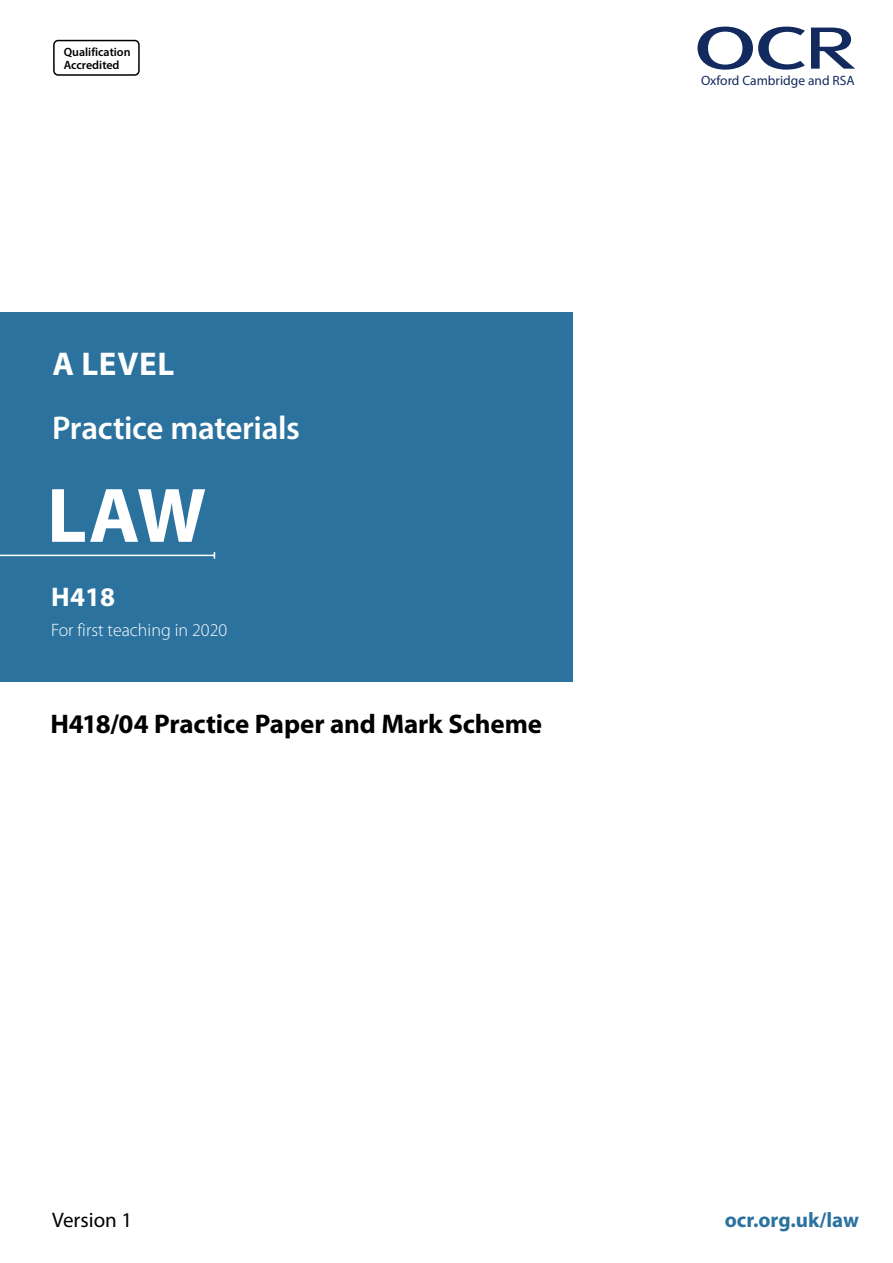
<style>
.page{position:relative;width:893px;height:1263px;background:#fff}
.page>*{position:absolute;margin:0;border:0;box-sizing:border-box;transform-origin:0 0}
.t1{font:700 78px "Myriad Pro";color:#fff}
.t2{font:600 33px "Myriad Pro";letter-spacing:-.01em;color:#fff}
.t3{font:700 33px "Myriad Pro";letter-spacing:.02em;color:#fff}
.Cover_main{font:700 27px "Myriad Pro";letter-spacing:-.005em;color:#000}
.t4{font:700 27px "Myriad Pro";color:#fff}
.t5{font:700 21px "Myriad Pro";color:#2b729f}
.t6{font:21px "Myriad Pro";color:#000}
.t7{font:300 18px "Myriad Pro";color:#fff}
.t8{font:13.5px "Myriad Pro";color:#132a5e}
.t9{font:600 12px "Myriad Pro";color:#000}
</style>
<div class="page">
<div style="left:53px;top:40px;width:87px;height:36px;border:2px solid #000;border-radius:4px"></div>
<svg style="left:811px;top:28px;width:44px;height:41px"></svg>
<svg style="left:697px;top:27px;width:108px;height:43px"></svg>
<div style="left:0;top:312px;width:573px;height:370px;background:#2b729f"></div>
<hr style="left:0;top:555px;width:214px;height:1px;background:#fff">
<p class="t9" style="left:64px;top:44px;width:68px">Qualification</p>
<p class="t9" style="left:64px;top:57px;width:57px">Accredited</p>
<p class="t3" style="left:52px;top:342px;width:123px">A LEVEL</p>
<p class="t2" style="left:52px;top:407px;width:249px">Practice materials</p>
<p class="t1" style="left:47px;top:465px;width:161px">LAW</p>
<p class="t4" style="left:51px;top:580px;width:65px">H418</p>
<p class="t7" style="left:51px;top:620px;width:178px">For first teaching in 2020</p>
<p class="Cover_main" style="left:51px;top:706px;width:493px">H418/04 Practice Paper and Mark Scheme</p>
<p class="t8" style="left:701px;top:73px;width:155px">Oxford Cambridge and RSA</p>
<p class="t6" style="left:52px;top:1207px;width:82px">Version 1</p>
<p class="t5" style="left:725px;top:1206px;width:136px">ocr.org.uk/law</p>
</div>
